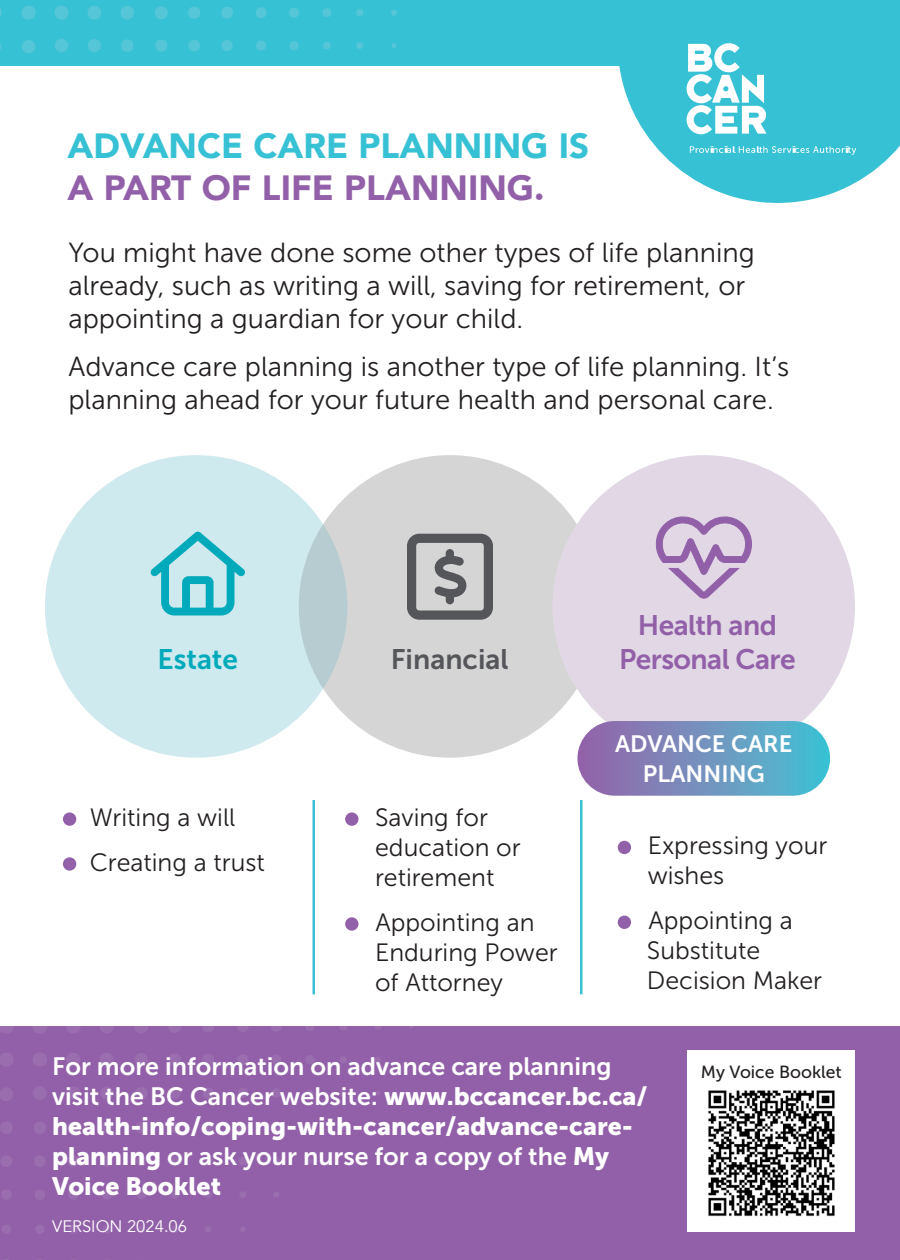
<style>
.page{position:relative;width:900px;height:1260px;background:#fff}
.page>*{position:absolute;margin:0;border:0;box-sizing:border-box;transform-origin:0 0}
.t1{font:900 35px/42px "Avenir";color:#37c1d4}
.t2{font:28.25px/33.8px "Museo Sans 700";letter-spacing:-.02em;color:#9260a8;text-align:center}
.t3{font:28.25px "Museo Sans 700";color:#55565a}
.t4{font:28.25px "Museo Sans 700";color:#00aaba}
.t5{font:27.5px/33px "Museo Sans 300";color:#231f20}
.t6{font:25px/30px "Museo Sans 700";color:#fff}
.t7{font:25px/30px "Museo Sans 300";color:#231f20}
.t8{font:23.5px/29.5px "Museo Sans 700";color:#fff;text-align:center}
.t9{font:17.5px "Museo Sans 500";color:#231f20}
.t10{font:16.5px "Avenir";color:#fff}
.s1{color:#9260a8}
.s2{font-family:"Museo Sans 900"}
</style>
<div class="page">
<div style="left:0;top:0;width:900px;height:66px;background:#37c1d4"></div>
<svg style="left:0;top:6px;width:397px;height:48px"></svg>
<div style="left:63px;top:812px;width:13px;height:14px;background:#9260a8;border-radius:50%"></div>
<div style="left:63px;top:857px;width:13px;height:14px;background:#9260a8;border-radius:50%"></div>
<div style="left:345px;top:812px;width:14px;height:14px;background:#9260a8;border-radius:50%"></div>
<div style="left:345px;top:917px;width:14px;height:14px;background:#9260a8;border-radius:50%"></div>
<div style="left:618px;top:841px;width:13px;height:13px;background:#9260a8;border-radius:50%"></div>
<div style="left:618px;top:916px;width:13px;height:13px;background:#9260a8;border-radius:50%"></div>
<div style="left:45px;top:455px;width:302px;height:303px;background:#cfeaee;border-radius:50%"></div>
<svg style="left:150px;top:531px;width:95px;height:84px"></svg>
<svg style="left:299px;top:455px;width:302px;height:303px;background:#cbcdce"></svg>
<div style="left:553px;top:455px;width:302px;height:303px;background:#e1d7e5;border-radius:50%"></div>
<svg style="left:656px;top:516px;width:96px;height:83px"></svg>
<div style="left:577px;top:721px;width:253px;height:75px;background:linear-gradient(to right,#9c64a9,#45c2d4);border-radius:37px"></div>
<hr style="left:312px;top:800px;width:3px;height:194px;background:#37c1d4">
<hr style="left:580px;top:800px;width:2px;height:194px;background:#37c1d4">
<div style="left:0;top:1026px;width:900px;height:234px;background:#9260a8"></div>
<svg style="left:0;top:1026px;width:413px;height:234px"></svg>
<svg style="left:619px;top:66px;width:281px;height:137px;fill:#37c1d4"></svg>
<svg style="left:690px;top:146px;width:166px;height:9px"></svg>
<svg style="left:687px;top:43px;width:80px;height:91px"></svg>
<div style="left:688px;top:1051px;width:167px;height:181px;background:#fff"></div>
<img style="left:708px;top:1090px;width:127px;height:127px">
<p class="t1" style="left:68px;top:124px;width:523px">ADVANCE CARE PLANNING IS<br><span class="s1">A PART OF LIFE PLANNING.</span></p>
<p class="t5" style="left:68px;top:236px;width:688px">You might have done some other types of life planning already, such as writing a will, saving for retirement, or appointing a guardian for your child.</p>
<p class="t5" style="left:68px;top:350px;width:722px">Advance care planning is another type of life planning. It’s planning ahead for your future health and personal care.</p>
<p class="t4" style="left:158px;top:643px;width:82px">Estate</p>
<p class="t3" style="left:391px;top:643px;width:119px">Financial</p>
<p class="t7" style="left:90px;top:802px;width:147px">Writing a will</p>
<p class="t7" style="left:90px;top:847px;width:177px">Creating a trust</p>
<p class="t7" style="left:375px;top:802px;width:147px">Saving for education or retirement</p>
<p class="t7" style="left:375px;top:907px;width:184px">Appointing an<br>Enduring Power of Attorney</p>
<p class="t2" style="left:619px;top:608px;width:178px">Health and<br>Personal Care</p>
<p class="t8" style="left:615px;top:730px;width:178px">ADVANCE CARE<br>PLANNING</p>
<p class="t7" style="left:648px;top:831px;width:181px">Expressing your wishes</p>
<p class="t7" style="left:647px;top:906px;width:177px">Appointing a<br>Substitute<br>Decision Maker</p>
<p class="t6" style="left:52px;top:1052px;width:597px">For more information on advance care planning visit the BC Cancer website: <span class="s2">www.bccancer.bc.ca/ health-info/coping-with-cancer/advance-care&shy;planning</span> or ask your nurse for a copy of the <span class="s2">My Voice Booklet</span></p>
<p class="t10" style="left:52px;top:1217px;width:136px">VERSION 2024.06</p>
<p class="t9" style="left:701px;top:1062px;width:142px">My Voice Booklet</p>
</div>
